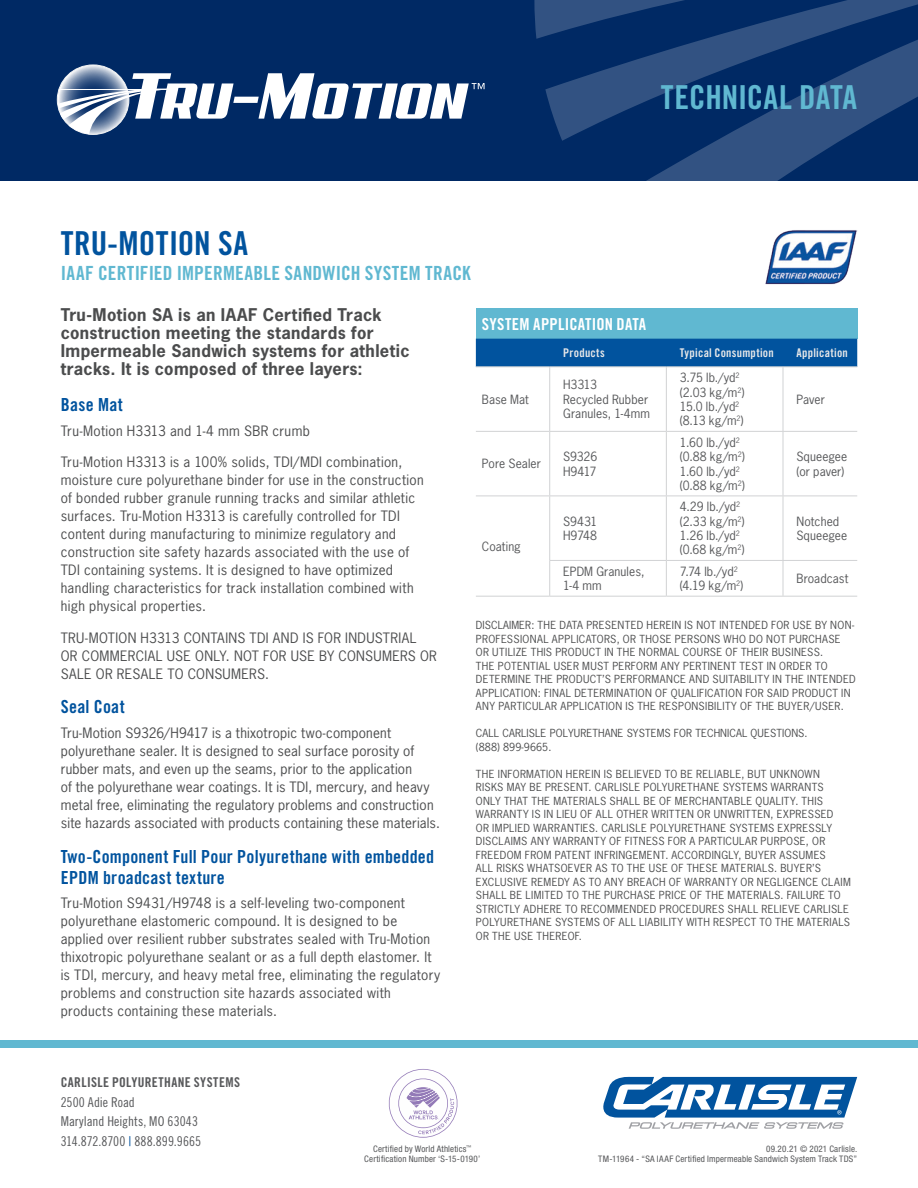
<style>
.page{position:relative;width:918px;height:1188px;background:#fff}
.page>*{position:absolute;margin:0;border:0;box-sizing:border-box;transform-origin:0 0}
.Body_Text{font:33px "Trade Gothic Bold Cond Twenty";color:#60b8d1}
.Body_Text-2{font:33px "Trade Gothic Bold Cond Twenty";letter-spacing:.005em;color:#01539e}
.Body_Text-3{font:19.5px "Trade Gothic Bold Cond Twenty";letter-spacing:.015em;color:#60b8d1}
.t1{font:18px/21px "Trade Gothic Bold Cond Twenty";letter-spacing:.015em;color:#01539e}
.Body_Text-4{font:700 16.5px/18px "News Gothic Std";letter-spacing:.02em;color:#4b4c4d}
.t2{font:16.5px "Trade Gothic Bold Cond Twenty";letter-spacing:.015em;color:#fff}
.t3{font:13.5px/18px "News Gothic Std";letter-spacing:.02em;color:#4b4c4d}
.Paragarph_heading{font:13.5px "Trade Gothic Cond Eighteen";letter-spacing:.005em;color:#57585a}
.Paragarph_heading-2{font:13.5px "Trade Gothic Bold Cond Twenty";letter-spacing:.03em;color:#57585a}
.t4{font:12px/14.4px "News Gothic Std";letter-spacing:.005em;color:#57585a}
.t5{font:12px "Trade Gothic Bold Cond Twenty";letter-spacing:.02em;color:#e6e7e9}
.t6{font:10.5px/13.5px "News Gothic Std";letter-spacing:.03em;color:#4b4c4d}
.t7{font:10.5px/13.5px "News Gothic Std";letter-spacing:.01em;color:#4b4c4d}
.t8{font:condensed 9px "Helvetica Neue";letter-spacing:.02em;color:#57585a}
.s1{color:#01539e}
</style>
<div class="page">
<div style="left:0;top:0;width:918px;height:180px;background:#002964"></div>
<div style="left:0;top:1040px;width:918px;height:7px;background:#60b8d1"></div>
<svg style="left:534px;top:0;width:65px;height:181px"></svg>
<svg style="left:545px;top:0;width:54px;height:141px;fill:#325282"></svg>
<svg style="left:599px;top:0;width:319px;height:181px"></svg>
<svg style="left:57px;top:65px;width:428px;height:69px"></svg>
<div style="left:476px;top:308px;width:381px;height:31px;background:#60b8d1"></div>
<div style="left:476px;top:339px;width:381px;height:27px;background:#01539e"></div>
<hr style="left:476px;top:366px;width:74px;height:1px;background:#d1d2d4">
<hr style="left:783px;top:366px;width:74px;height:1px;background:#d1d2d4">
<hr style="left:476px;top:431px;width:74px;height:1px;background:#d1d2d4">
<hr style="left:783px;top:431px;width:74px;height:1px;background:#d1d2d4">
<hr style="left:476px;top:496px;width:74px;height:1px;background:#d1d2d4">
<hr style="left:783px;top:496px;width:74px;height:1px;background:#d1d2d4">
<hr style="left:476px;top:596px;width:74px;height:1px;background:#d1d2d4">
<hr style="left:550px;top:366px;width:116px;height:1px;background:#d1d2d4">
<hr style="left:549px;top:367px;width:1px;height:64px;background:#d1d2d4">
<hr style="left:550px;top:431px;width:116px;height:1px;background:#d1d2d4">
<hr style="left:549px;top:432px;width:1px;height:64px;background:#d1d2d4">
<hr style="left:550px;top:496px;width:116px;height:1px;background:#d1d2d4">
<hr style="left:549px;top:496px;width:1px;height:64px;background:#d1d2d4">
<hr style="left:549px;top:561px;width:1px;height:35px;background:#d1d2d4">
<hr style="left:549px;top:560px;width:117px;height:1px;background:#d1d2d4">
<hr style="left:550px;top:596px;width:116px;height:1px;background:#d1d2d4">
<hr style="left:783px;top:560px;width:74px;height:1px;background:#d1d2d4">
<hr style="left:783px;top:596px;width:74px;height:1px;background:#d1d2d4">
<hr style="left:666px;top:432px;width:1px;height:64px;background:#d1d2d4">
<hr style="left:783px;top:432px;width:1px;height:64px;background:#d1d2d4">
<hr style="left:666px;top:366px;width:117px;height:1px;background:#d1d2d4">
<hr style="left:666px;top:367px;width:1px;height:64px;background:#d1d2d4">
<hr style="left:783px;top:367px;width:1px;height:64px;background:#d1d2d4">
<hr style="left:666px;top:431px;width:117px;height:1px;background:#d1d2d4">
<hr style="left:666px;top:496px;width:117px;height:1px;background:#d1d2d4">
<hr style="left:666px;top:496px;width:1px;height:64px;background:#d1d2d4">
<hr style="left:783px;top:496px;width:1px;height:64px;background:#d1d2d4">
<hr style="left:666px;top:561px;width:1px;height:35px;background:#d1d2d4">
<hr style="left:783px;top:561px;width:1px;height:35px;background:#d1d2d4">
<hr style="left:666px;top:560px;width:117px;height:1px;background:#d1d2d4">
<hr style="left:666px;top:596px;width:117px;height:1px;background:#d1d2d4">
<svg style="left:603px;top:1077px;width:254px;height:52px"></svg>
<svg style="left:389px;top:1069px;width:69px;height:69px"></svg>
<img style="left:765px;top:230px;width:92px;height:55px">
<p class="Body_Text-2" style="left:61px;top:223px;width:189px">TRU-MOTION SA</p>
<p class="Body_Text-3" style="left:61px;top:261px;width:412px">IAAF CERTIFIED IMPERMEABLE SANDWICH SYSTEM TRACK</p>
<p class="Body_Text" style="left:661px;top:77px;width:198px">TECHNICAL DATA</p>
<p class="Body_Text-4" style="left:61px;top:305px;width:350px">Tru-Motion SA is an IAAF Certified Track construction meeting the standards for Impermeable Sandwich systems for athletic tracks. It is composed of three layers:</p>
<p class="t1" style="left:61px;top:394px;width:64px">Base Mat</p>
<p class="t3" style="left:61px;top:422px;width:251px">Tru-Motion H3313 and 1-4 mm SBR crumb</p>
<p class="t3" style="left:61px;top:453px;width:365px">Tru-Motion H3313 is a 100% solids, TDI/MDI combination, moisture cure polyurethane binder for use in the construction of bonded rubber granule running tracks and similar athletic surfaces. Tru-Motion H3313 is carefully controlled for TDI content during manufacturing to minimize regulatory and construction site safety hazards associated with the use of TDI containing systems. It is designed to have optimized handling characteristics for track installation combined with high physical properties.</p>
<p class="t3" style="left:61px;top:629px;width:378px">TRU-MOTION H3313 CONTAINS TDI AND IS FOR INDUSTRIAL<br>OR COMMERCIAL USE ONLY. NOT FOR USE BY CONSUMERS OR<br>SALE OR RESALE TO CONSUMERS.</p>
<p class="t1" style="left:61px;top:696px;width:65px">Seal Coat</p>
<p class="t3" style="left:61px;top:724px;width:381px">Tru-Motion S9326/H9417 is a thixotropic two-component polyurethane sealer. It is designed to seal surface porosity of rubber mats, and even up the seams, prior to the application<br>of the polyurethane wear coatings. It is TDI, mercury, and heavy metal free, eliminating the regulatory problems and construction site hazards associated with products containing these materials.</p>
<p class="t1" style="left:61px;top:846px;width:375px">Two-Component Full Pour Polyurethane with embedded<br>EPDM broadcast texture</p>
<p class="t3" style="left:61px;top:894px;width:381px">Tru-Motion S9431/H9748 is a self-leveling two-component polyurethane elastomeric compound. It is designed to be applied over resilient rubber substrates sealed with Tru-Motion thixotropic polyurethane sealant or as a full depth elastomer. It is TDI, mercury, and heavy metal free, eliminating the regulatory problems and construction site hazards associated with products containing these materials.</p>
<p class="t2" style="left:482px;top:314px;width:166px">SYSTEM APPLICATION DATA</p>
<p class="t5" style="left:563px;top:346px;width:43px">Products</p>
<p class="t5" style="left:680px;top:346px;width:95px">Typical Consumption</p>
<p class="t5" style="left:796px;top:346px;width:53px">Application</p>
<p class="t4" style="left:482px;top:392px;width:49px">Base Mat</p>
<p class="t4" style="left:680px;top:370px;width:66px">3.75 lb./yd<sup>2 </sup>(2.03 kg/m<sup>2</sup>)</p>
<p class="t4" style="left:680px;top:399px;width:65px">15.0 lb./yd<sup>2 </sup>(8.13 kg/m<sup>2</sup>)</p>
<p class="t4" style="left:563px;top:378px;width:35px">H3313</p>
<p class="t4" style="left:563px;top:392px;width:88px">Recycled Rubber<br>Granules, 1-4mm</p>
<p class="t4" style="left:796px;top:392px;width:30px">Paver</p>
<p class="t4" style="left:482px;top:456px;width:61px">Pore Sealer</p>
<p class="t4" style="left:482px;top:539px;width:41px">Coating</p>
<p class="t4" style="left:563px;top:449px;width:36px">S9326</p>
<p class="t4" style="left:563px;top:464px;width:35px">H9417</p>
<p class="t4" style="left:563px;top:514px;width:36px">S9431</p>
<p class="t4" style="left:563px;top:528px;width:35px">H9748</p>
<p class="t4" style="left:680px;top:435px;width:67px">1.60 lb./yd<sup>2 </sup>(0.88 kg/m<sup>2</sup>)</p>
<p class="t4" style="left:680px;top:464px;width:67px">1.60 lb./yd<sup>2 </sup>(0.88 kg/m<sup>2</sup>)</p>
<p class="t4" style="left:680px;top:499px;width:66px">4.29 lb./yd<sup>2 </sup>(2.33 kg/m<sup>2</sup>)</p>
<p class="t4" style="left:680px;top:528px;width:66px">1.26 lb./yd<sup>2 </sup>(0.68 kg/m<sup>2</sup>)</p>
<p class="t4" style="left:796px;top:449px;width:52px">Squeegee (or paver)</p>
<p class="t4" style="left:796px;top:514px;width:52px">Notched<br>Squeegee</p>
<p class="t4" style="left:563px;top:564px;width:83px">EPDM Granules,<br>1-4 mm</p>
<p class="t4" style="left:680px;top:564px;width:65px">7.74 lb./yd<sup>2 </sup>(4.19 kg/m<sup>2</sup>)</p>
<p class="t4" style="left:796px;top:571px;width:54px">Broadcast</p>
<p class="t6" style="left:476px;top:618px;width:381px">DISCLAIMER: THE DATA PRESENTED HEREIN IS NOT INTENDED FOR USE BY NON-PROFESSIONAL APPLICATORS, OR THOSE PERSONS WHO DO NOT PURCHASE OR UTILIZE THIS PRODUCT IN THE NORMAL COURSE OF THEIR BUSINESS.<br>THE POTENTIAL USER MUST PERFORM ANY PERTINENT TEST IN ORDER TO DETERMINE THE PRODUCT’S PERFORMANCE AND SUITABILITY IN THE INTENDED APPLICATION: FINAL DETERMINATION OF QUALIFICATION FOR SAID PRODUCT IN ANY PARTICULAR APPLICATION IS THE RESPONSIBILITY OF THE BUYER/USER.</p>
<p class="t7" style="left:476px;top:726px;width:333px">CALL CARLISLE POLYURETHANE SYSTEMS FOR TECHNICAL QUESTIONS. (888) 899-9665.</p>
<p class="t6" style="left:476px;top:767px;width:376px">THE INFORMATION HEREIN IS BELIEVED TO BE RELIABLE, BUT UNKNOWN<br>RISKS MAY BE PRESENT. CARLISLE POLYURETHANE SYSTEMS WARRANTS ONLY THAT THE MATERIALS SHALL BE OF MERCHANTABLE QUALITY. THIS WARRANTY IS IN LIEU OF ALL OTHER WRITTEN OR UNWRITTEN, EXPRESSED<br>OR IMPLIED WARRANTIES. CARLISLE POLYURETHANE SYSTEMS EXPRESSLY DISCLAIMS ANY WARRANTY OF FITNESS FOR A PARTICULAR PURPOSE, OR FREEDOM FROM PATENT INFRINGEMENT. ACCORDINGLY, BUYER ASSUMES<br>ALL RISKS WHATSOEVER AS TO THE USE OF THESE MATERIALS. BUYER’S EXCLUSIVE REMEDY AS TO ANY BREACH OF WARRANTY OR NEGLIGENCE CLAIM SHALL BE LIMITED TO THE PURCHASE PRICE OF THE MATERIALS. FAILURE TO STRICTLY ADHERE TO RECOMMENDED PROCEDURES SHALL RELIEVE CARLISLE POLYURETHANE SYSTEMS OF ALL LIABILITY WITH RESPECT TO THE MATERIALS OR THE USE THEREOF.</p>
<p class="Paragarph_heading-2" style="left:61px;top:1074px;width:181px">CARLISLE POLYURETHANE SYSTEMS</p>
<p class="Paragarph_heading" style="left:61px;top:1094px;width:76px">2500 Adie Road</p>
<p class="Paragarph_heading" style="left:61px;top:1113px;width:139px">Maryland Heights, MO 63043</p>
<p class="Paragarph_heading" style="left:61px;top:1133px;width:142px">314.872.8700 <span class="s1">|</span> 888.899.9665</p>
<p class="t8" style="left:373px;top:1143px;width:100px">Certified by World Athletics<sup>™</sup></p>
<p class="t8" style="left:364px;top:1154px;width:118px">Certification Number ‘S-15-0190’</p>
<p class="t8" style="left:766px;top:1143px;width:93px">09.20.21 © 2021 Carlisle.</p>
<p class="t8" style="left:598px;top:1154px;width:260px">TM-11964 - “SA IAAF Certified Impermeable Sandwich System Track TDS”</p>
</div>
